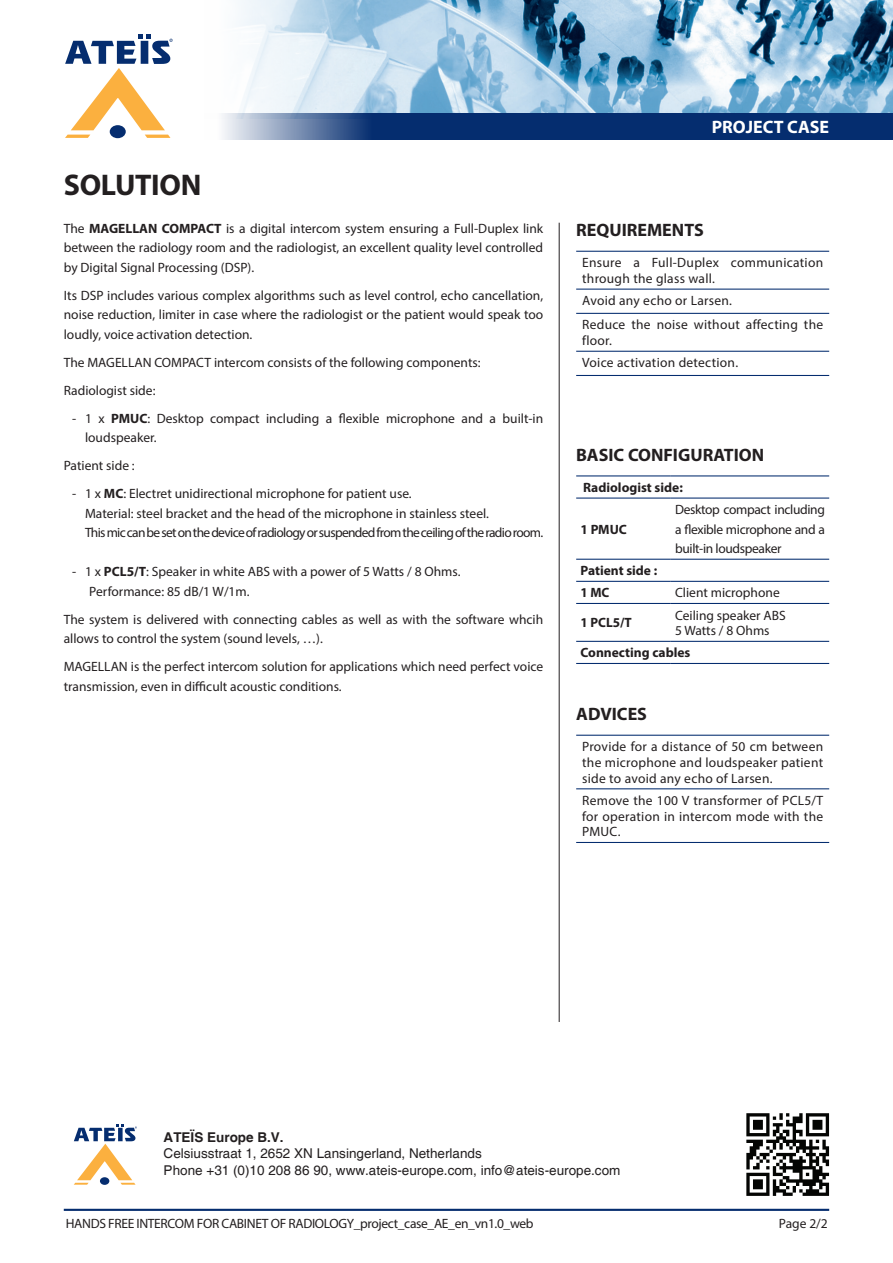
<style>
.page{position:relative;width:893px;height:1263px;background:#fff}
.page>*{position:absolute;margin:0;border:0;box-sizing:border-box;transform-origin:0 0}
.t1{font:700 30px "Myriad Pro";letter-spacing:-.01em;color:#231f20}
.t2{font:700 18px "Myriad Pro";color:#231f20}
.t3{font:700 18px "Myriad Pro";color:#fff}
.t4{font:13.5px/19.5px "Myriad Pro";color:#231f20}
.t5{font:13.5px/15.8px "Myriad Pro";letter-spacing:.02em;color:#231f20}
.t6{font:13.5px/16.2px "Helvetica";color:#231f20}
.t7{font:13.5px "Myriad Pro";letter-spacing:-.025em;color:#231f20}
.t8{font:700 13.5px/22.2px "Myriad Pro";color:#231f20}
.t9{font:700 13.5px "Helvetica";color:#231f20}
.s1{font-weight:700}
</style>
<div class="page">
<svg style="left:65px;top:35px;width:108px;height:103px"></svg>
<hr style="left:64px;top:1209px;width:765px;height:2px;background:#052d6f">
<svg style="left:74px;top:1124px;width:63px;height:61px"></svg>
<svg style="left:746px;top:1113px;width:83px;height:83px"></svg>
<hr style="left:576px;top:475px;width:95px;height:1px;background:#052d6f">
<hr style="left:671px;top:475px;width:158px;height:1px;background:#052d6f">
<hr style="left:576px;top:497px;width:95px;height:2px;background:#052d6f">
<hr style="left:671px;top:497px;width:158px;height:2px;background:#052d6f">
<hr style="left:576px;top:559px;width:95px;height:1px;background:#052d6f">
<hr style="left:671px;top:559px;width:158px;height:1px;background:#052d6f">
<hr style="left:576px;top:581px;width:95px;height:1px;background:#052d6f">
<hr style="left:671px;top:581px;width:158px;height:1px;background:#052d6f">
<hr style="left:576px;top:603px;width:95px;height:1px;background:#052d6f">
<hr style="left:671px;top:603px;width:158px;height:1px;background:#052d6f">
<hr style="left:576px;top:641px;width:95px;height:1px;background:#052d6f">
<hr style="left:671px;top:641px;width:158px;height:1px;background:#052d6f">
<hr style="left:576px;top:663px;width:95px;height:1px;background:#052d6f">
<hr style="left:671px;top:663px;width:158px;height:1px;background:#052d6f">
<hr style="left:576px;top:735px;width:253px;height:1px;background:#052d6f">
<hr style="left:576px;top:788px;width:253px;height:1px;background:#052d6f">
<hr style="left:576px;top:842px;width:253px;height:1px;background:#052d6f">
<hr style="left:576px;top:251px;width:253px;height:1px;background:#052d6f">
<hr style="left:576px;top:289px;width:253px;height:1px;background:#052d6f">
<hr style="left:576px;top:313px;width:253px;height:1px;background:#052d6f">
<hr style="left:576px;top:351px;width:253px;height:1px;background:#052d6f">
<hr style="left:576px;top:375px;width:253px;height:1px;background:#052d6f">
<hr style="left:559px;top:223px;width:1px;height:799px;background:#231f20">
<img style="left:222px;top:0;width:671px;height:114px">
<svg style="left:222px;top:114px;width:671px;height:26px;background:#1f437e"></svg>
<h1 class="t1" style="left:64px;top:166px;width:139px">SOLUTION</h1>
<p class="t4" style="left:64px;top:218px;width:481px;text-align:justify">The <span class="s1">MAGELLAN COMPACT</span> is a digital intercom system ensuring a Full-Duplex link between the radiology room and the radiologist, an excellent quality level controlled by Digital Signal Processing (DSP).</p>
<p class="t4" style="left:64px;top:285px;width:481px;text-align:justify">Its DSP includes various complex algorithms such as level control, echo cancellation, noise reduction, limiter in case where the radiologist or the patient would speak too loudly, voice activation detection.</p>
<p class="t4" style="left:64px;top:348px;width:418px;line-height:28px">The MAGELLAN COMPACT intercom consists of the following components:<br>Radiologist side:</p>
<p class="t4" style="left:85px;top:408px;width:460px;text-indent:-13px">- 1 x <span class="s1">PMUC</span>: Desktop compact including a flexible microphone and a built-in loudspeaker.</p>
<p class="t4" style="left:64px;top:456px;width:72px">Patient side :</p>
<p class="t4" style="left:85px;top:484px;width:460px;text-indent:-13px">- 1 x <span class="s1">MC</span>: Electret unidirectional microphone for patient use.<br>Material: steel bracket and the head of the microphone in stainless steel.<br>This mic can be set on the device of radiology or suspended from the ceiling of the radio room.</p>
<p class="t4" style="left:89px;top:562px;width:373px;text-indent:-17px">- 1 x <span class="s1">PCL5/T</span>: Speaker in white ABS with a power of 5 Watts / 8 Ohms.<br>Performance: 85 dB/1 W/1m.</p>
<p class="t4" style="left:64px;top:609px;width:481px">The system is delivered with connecting cables as well as with the software whcih allows to control the system (sound levels, …).</p>
<p class="t4" style="left:64px;top:657px;width:481px">MAGELLAN is the perfect intercom solution for applications which need perfect voice transmission, even in difficult acoustic conditions.</p>
<h2 class="t3" style="left:712px;top:115px;width:119px">PROJECT CASE</h2>
<h2 class="t2" style="left:576px;top:218px;width:129px">REQUIREMENTS</h2>
<p class="t5" style="left:582px;top:255px;width:242px">Ensure a Full-Duplex communication through the glass wall.</p>
<p class="t5" style="left:582px;top:288px;width:242px;line-height:24.3px">Avoid any echo or Larsen.<br>Reduce the noise without affecting the</p>
<p class="t5" style="left:582px;top:329px;width:157px;line-height:22.2px">floor.<br>Voice activation detection.</p>
<h2 class="t2" style="left:576px;top:443px;width:189px">BASIC CONFIGURATION</h2>
<p class="t8" style="left:583px;top:476px;width:101px">Radiologist side:</p>
<p class="t8" style="left:580px;top:518px;width:48px">1 PMUC</p>
<p class="t4" style="left:675px;top:500px;width:151px;text-align:justify">Desktop compact including a flexible microphone and a built-in loudspeaker</p>
<p class="t8" style="left:580px;top:559px;width:78px">Patient side :<br>1 MC</p>
<p class="t4" style="left:675px;top:583px;width:106px">Client microphone</p>
<p class="t8" style="left:580px;top:611px;width:53px">1 PCL5/T</p>
<p class="t4" style="left:675px;top:607px;width:112px;line-height:15.8px">Ceiling speaker ABS<br>5 Watts / 8 Ohms</p>
<p class="t8" style="left:580px;top:641px;width:112px">Connecting cables</p>
<h2 class="t2" style="left:576px;top:702px;width:72px">ADVICES</h2>
<p class="t4" style="left:582px;top:739px;width:243px;line-height:15.8px;text-align:justify">Provide for a distance of 50 cm between the microphone and loudspeaker patient side to avoid any echo of Larsen.</p>
<p class="t4" style="left:582px;top:792px;width:243px;line-height:15.8px;text-align:justify">Remove the 100 V transformer of PCL5/T for operation in intercom mode with the PMUC.</p>
<p class="t9" style="left:164px;top:1129px;width:122px">ATEÏS Europe B.V.</p>
<p class="t6" style="left:164px;top:1146px;width:458px">Celsiusstraat 1, 2652 XN Lansingerland, Netherlands<br>Phone +31 (0)10 208 86 90, www.ateis-europe.com, info@ateis-europe.com</p>
<p class="t7" style="left:66px;top:1215px;width:469px">HANDS FREE INTERCOM FOR CABINET OF RADIOLOGY_project_case_AE_en_vn1.0_web</p>
<p class="t4" style="left:779px;top:1213px;width:50px">Page 2/2</p>
</div>
